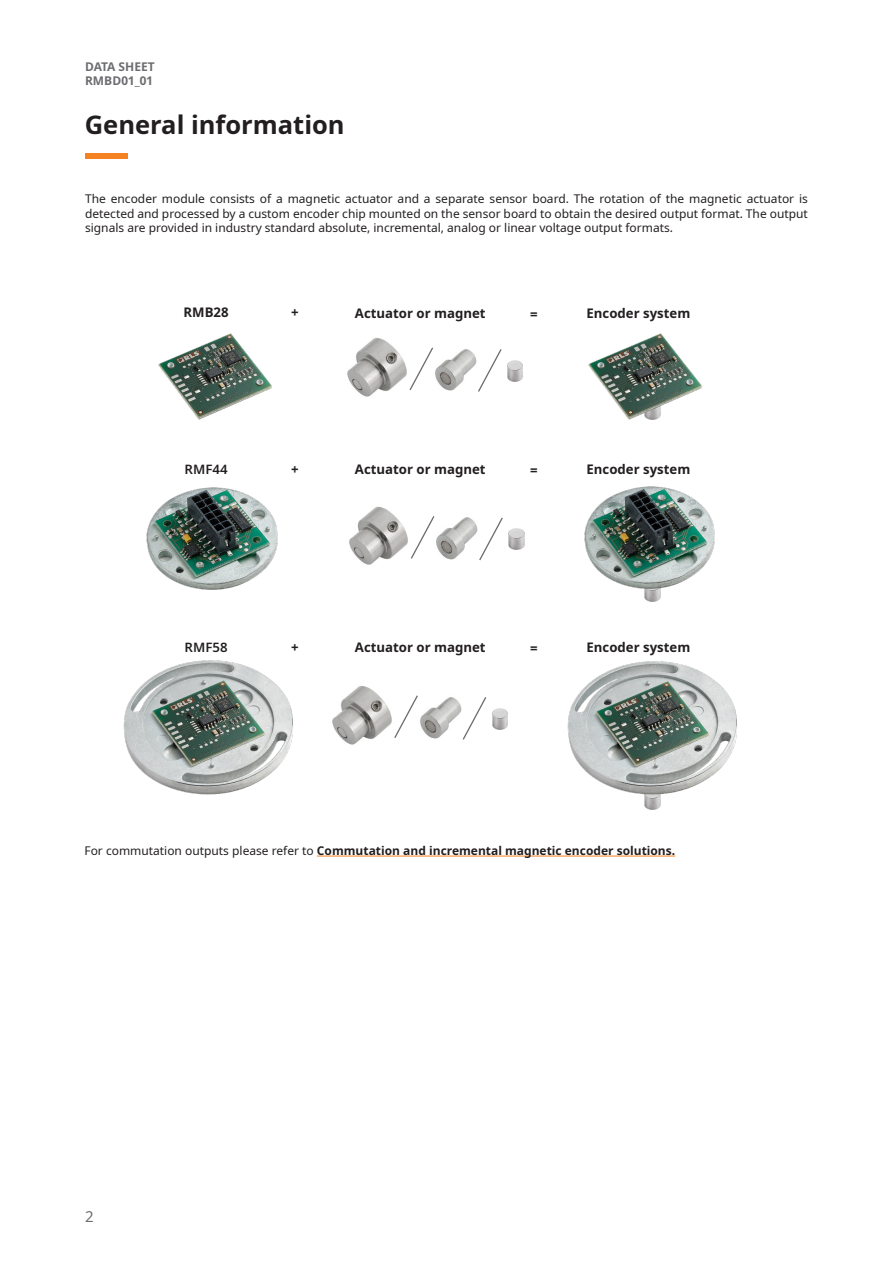
<style>
.page{position:relative;width:893px;height:1263px;background:#fff}
.page>*{position:absolute;margin:0;border:0;box-sizing:border-box;transform-origin:0 0}
.p_H2{font:700 25.5px "Noto Sans";color:#231f20}
.t1{font:15px "Noto Sans";color:#6c6d70}
.p_body-introduction-bold{font:700 13.2px "Noto Sans";color:#231f20}
.p_body-bold{font:700 13.2px "Noto Sans";color:#231f20}
.p_body-introduction-bold-2{font:600 13.2px "Noto Sans";color:#231f20}
.IntroBody{font:12px/14.4px "Noto Sans";color:#231f20;text-align:justify}
.p_body{font:700 12px "Noto Sans";color:#231f20}
.t2{font:700 12px/14.4px "Noto Sans";color:#6c6d70}
.s1{font-weight:400}
</style>
<div class="page">
<img style="left:435px;top:349px;width:42px;height:42px">
<div style="left:85px;top:154px;width:43px;height:5px;background:#f58220"></div>
<img style="left:347px;top:338px;width:60px;height:59px">
<svg style="left:409px;top:347px;width:24px;height:43px"></svg>
<img style="left:507px;top:360px;width:16px;height:21px">
<svg style="left:478px;top:349px;width:24px;height:43px"></svg>
<img style="left:436px;top:517px;width:42px;height:43px">
<img style="left:349px;top:506px;width:59px;height:59px">
<svg style="left:411px;top:516px;width:24px;height:43px"></svg>
<img style="left:509px;top:529px;width:15px;height:21px">
<svg style="left:479px;top:517px;width:24px;height:44px"></svg>
<img style="left:645px;top:597px;width:15px;height:5px">
<hr style="left:317px;top:856px;width:358px;height:1px;background:#f58220">
<img style="left:420px;top:697px;width:41px;height:42px">
<img style="left:332px;top:686px;width:60px;height:59px">
<svg style="left:394px;top:695px;width:24px;height:43px"></svg>
<img style="left:492px;top:708px;width:16px;height:21px">
<svg style="left:461px;top:697px;width:26px;height:43px"></svg>
<img style="left:645px;top:801px;width:15px;height:9px">
<img style="left:158px;top:333px;width:114px;height:87px">
<img style="left:588px;top:333px;width:114px;height:87px">
<img style="left:146px;top:487px;width:132px;height:103px">
<img style="left:584px;top:486px;width:131px;height:111px">
<img style="left:123px;top:660px;width:170px;height:135px">
<img style="left:567px;top:661px;width:170px;height:140px">
<p class="t2" style="left:85px;top:59px;width:71px">DATA SHEET<br>RMBD01_01</p>
<p class="p_H2" style="left:85px;top:106px;width:261px">General information</p>
<p class="IntroBody" style="left:85px;top:192px;width:724px">The encoder module consists of a magnetic actuator and a separate sensor board. The rotation of the magnetic actuator is detected and processed by a custom encoder chip mounted on the sensor board to obtain the desired output format. The output signals are provided in industry standard absolute, incremental, analog or linear voltage output formats.</p>
<p class="p_body-introduction-bold" style="left:183px;top:303px;width:47px">RMB28</p>
<p class="p_body-introduction-bold" style="left:291px;top:303px;width:9px">+</p>
<p class="p_body-bold" style="left:355px;top:304px;width:132px">Actuator or magnet</p>
<p class="p_body-introduction-bold" style="left:530px;top:304px;width:9px">=</p>
<p class="p_body-introduction-bold" style="left:586px;top:304px;width:105px">Encoder system</p>
<p class="p_body-introduction-bold-2" style="left:185px;top:460px;width:45px">RMF44</p>
<p class="p_body-introduction-bold" style="left:291px;top:459px;width:9px">+</p>
<p class="p_body-bold" style="left:355px;top:460px;width:132px">Actuator or magnet</p>
<p class="p_body-introduction-bold" style="left:530px;top:461px;width:9px">=</p>
<p class="p_body-introduction-bold" style="left:586px;top:460px;width:105px">Encoder system</p>
<p class="p_body-introduction-bold-2" style="left:185px;top:638px;width:45px">RMF58</p>
<p class="p_body-introduction-bold" style="left:291px;top:638px;width:9px">+</p>
<p class="p_body-bold" style="left:355px;top:638px;width:132px">Actuator or magnet</p>
<p class="p_body-introduction-bold" style="left:530px;top:639px;width:9px">=</p>
<p class="p_body-introduction-bold" style="left:586px;top:638px;width:105px">Encoder system</p>
<p class="p_body" style="left:84px;top:842px;width:592px"><span class="s1">For commutation outputs please refer to</span> Commutation and incremental magnetic encoder solutions.</p>
<p class="t1" style="left:85px;top:1205px;width:10px">2</p>
</div>
